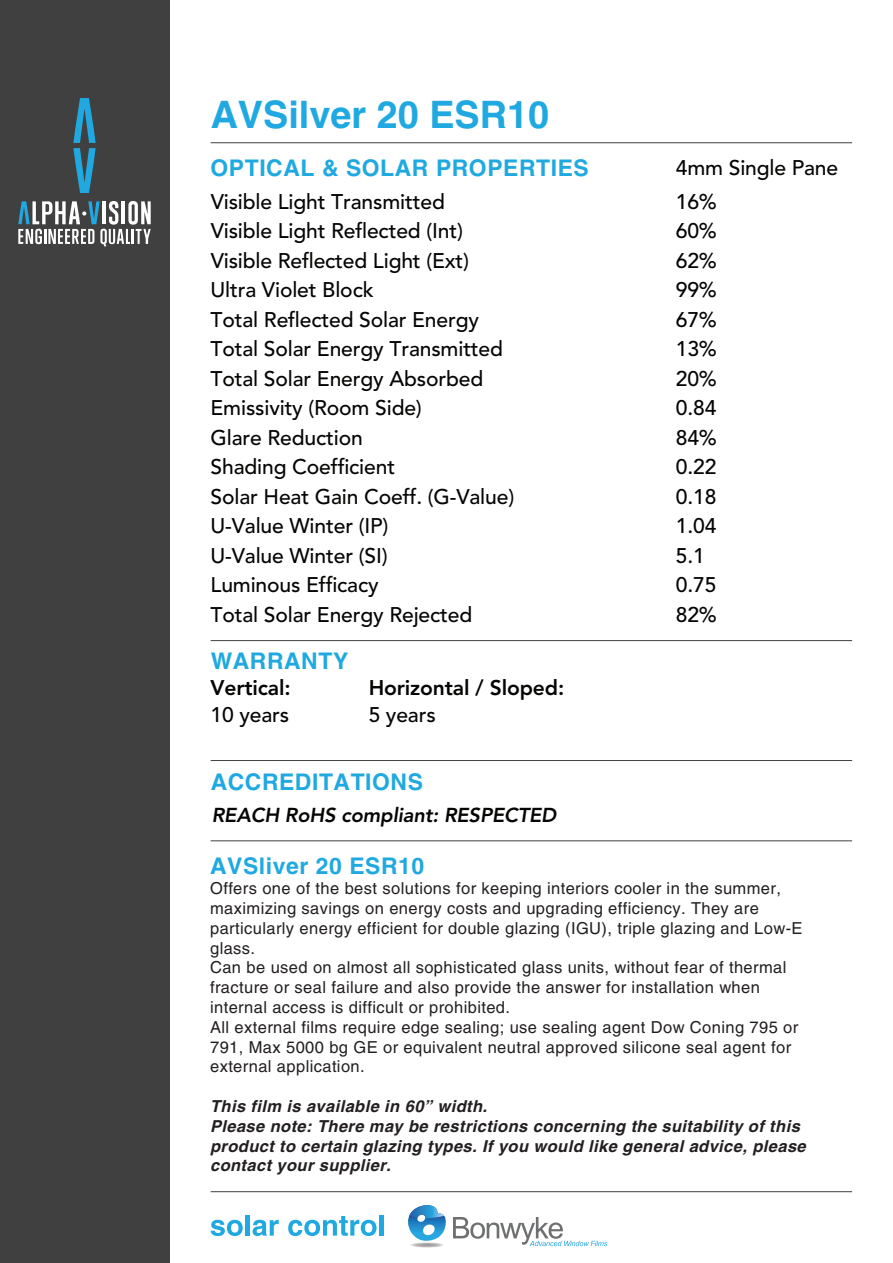
<style>
.page{position:relative;width:893px;height:1263px;background:#fff}
.page>*{position:absolute;margin:0;border:0;box-sizing:border-box;transform-origin:0 0}
.t1{font:700 37.8px "Helvetica";color:#20a9e0}
.t2{font:700 22.95px "Helvetica";letter-spacing:.025em;color:#20a9e0}
.t3{font:500 21.15px "Avenir LT Std";letter-spacing:-.005em;color:#050504}
.t4{font:800 21.15px "Avenir LT Std";letter-spacing:-.005em;color:#050504}
.t5{font:italic 800 20.1px "Avenir LT Std";letter-spacing:-.005em;color:#050504}
.t6{font:16.5px/19.8px "Helvetica";letter-spacing:.025em;color:#231f20}
.t7{font:italic 700 16.5px/19.8px "Helvetica";letter-spacing:.025em;color:#231f20}
</style>
<div class="page">
<div style="left:0;top:0;width:169px;height:1263px;background:#414041"></div>
<hr style="left:211px;top:142px;width:641px;height:1px;background:#414041">
<hr style="left:211px;top:640px;width:641px;height:1px;background:#414041">
<hr style="left:211px;top:760px;width:641px;height:1px;background:#414041">
<hr style="left:211px;top:1191px;width:641px;height:1px;background:#414041">
<hr style="left:211px;top:840px;width:641px;height:1px;background:#414041">
<svg style="left:18px;top:201px;width:133px;height:46px"></svg>
<svg style="left:73px;top:98px;width:23px;height:95px"></svg>
<svg style="left:408px;top:1205px;width:38px;height:36px"></svg>
<img style="left:411px;top:1242px;width:32px;height:6px">
<svg style="left:453px;top:1217px;width:154px;height:29px"></svg>
<svg style="left:211px;top:1220px;width:32px;height:16px"></svg>
<hr style="left:246px;top:1215px;width:4px;height:20px;background:#20a9e0">
<svg style="left:253px;top:1220px;width:26px;height:16px"></svg>
<svg style="left:288px;top:1216px;width:89px;height:20px"></svg>
<div style="left:379px;top:1215px;width:5px;height:20px;background:#20a9e0"></div>
<h1 class="t1" style="left:211px;top:91px;width:340px">AVSilver 20 ESR10</h1>
<h2 class="t2" style="left:211px;top:154px;width:380px">OPTICAL &amp; SOLAR PROPERTIES</h2>
<p class="t3" style="left:676px;top:156px;width:164px">4mm Single Pane</p>
<p class="t3" style="left:211px;top:189px;width:236px">Visible Light Transmitted</p>
<p class="t3" style="left:676px;top:189px;width:43px">16%</p>
<p class="t3" style="left:211px;top:219px;width:254px">Visible Light Reflected (Int)</p>
<p class="t3" style="left:676px;top:219px;width:43px">60%</p>
<p class="t3" style="left:211px;top:248px;width:260px">Visible Reflected Light (Ext)</p>
<p class="t3" style="left:676px;top:248px;width:43px">62%</p>
<p class="t3" style="left:211px;top:278px;width:165px">Ultra Violet Block</p>
<p class="t3" style="left:676px;top:278px;width:43px">99%</p>
<p class="t3" style="left:211px;top:307px;width:270px">Total Reflected Solar Energy</p>
<p class="t3" style="left:676px;top:307px;width:43px">67%</p>
<p class="t3" style="left:211px;top:337px;width:294px">Total Solar Energy Transmitted</p>
<p class="t3" style="left:676px;top:337px;width:43px">13%</p>
<p class="t3" style="left:211px;top:366px;width:274px">Total Solar Energy Absorbed</p>
<p class="t3" style="left:676px;top:366px;width:43px">20%</p>
<p class="t3" style="left:211px;top:396px;width:213px">Emissivity (Room Side)</p>
<p class="t3" style="left:676px;top:396px;width:42px">0.84</p>
<p class="t3" style="left:211px;top:425px;width:154px">Glare Reduction</p>
<p class="t3" style="left:676px;top:425px;width:43px">84%</p>
<p class="t3" style="left:211px;top:455px;width:186px">Shading Coefficient</p>
<p class="t3" style="left:676px;top:455px;width:42px">0.22</p>
<p class="t3" style="left:211px;top:484px;width:305px">Solar Heat Gain Coeff. (G-Value)</p>
<p class="t3" style="left:676px;top:484px;width:42px">0.18</p>
<p class="t3" style="left:211px;top:514px;width:179px">U-Value Winter (IP)</p>
<p class="t3" style="left:676px;top:514px;width:42px">1.04</p>
<p class="t3" style="left:211px;top:543px;width:179px">U-Value Winter (SI)</p>
<p class="t3" style="left:676px;top:543px;width:31px">5.1</p>
<p class="t3" style="left:211px;top:573px;width:170px">Luminous Efficacy</p>
<p class="t3" style="left:676px;top:573px;width:42px">0.75</p>
<p class="t3" style="left:211px;top:602px;width:263px">Total Solar Energy Rejected</p>
<p class="t3" style="left:676px;top:602px;width:43px">82%</p>
<h2 class="t2" style="left:211px;top:647px;width:139px">WARRANTY</h2>
<p class="t4" style="left:211px;top:675px;width:82px">Vertical:</p>
<p class="t3" style="left:211px;top:703px;width:80px">10 years</p>
<p class="t4" style="left:369px;top:675px;width:197px">Horizontal / Sloped:</p>
<p class="t3" style="left:369px;top:703px;width:69px">5 years</p>
<h2 class="t2" style="left:211px;top:768px;width:214px">ACCREDITATIONS</h2>
<p class="t5" style="left:212px;top:803px;width:346px">REACH RoHS compliant: RESPECTED</p>
<h2 class="t2" style="left:210px;top:852px;width:216px">AVSliver 20 ESR10</h2>
<p class="t6" style="left:210px;top:878px;width:594px">Offers one of the best solutions for keeping interiors cooler in the summer, maximizing savings on energy costs and upgrading efficiency. They are particularly energy efficient for double glazing (IGU), triple glazing and Low-E glass.<br>Can be used on almost all sophisticated glass units, without fear of thermal fracture or seal failure and also provide the answer for installation when internal access is difficult or prohibited.<br>All external films require edge sealing; use sealing agent Dow Coning 795 or 791, Max 5000 bg GE or equivalent neutral approved silicone seal agent for external application.</p>
<p class="t7" style="left:210px;top:1096px;width:597px">This film is available in 60” width.<br>Please note: There may be restrictions concerning the suitability of this product to certain glazing types. If you would like general advice, please contact your supplier.</p>
</div>
